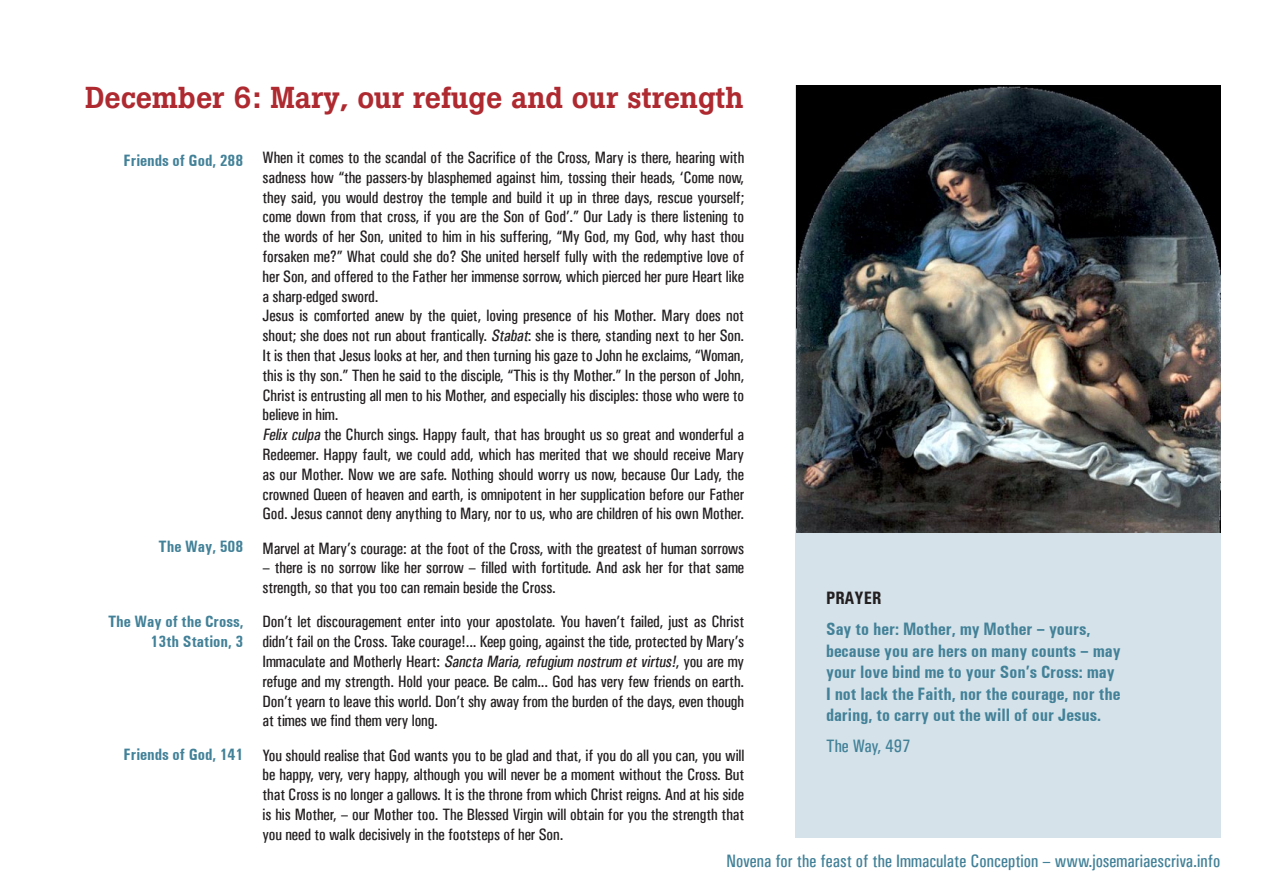
<style>
.page{position:relative;width:1263px;height:893px;background:#fff}
.page>*{position:absolute;margin:0;border:0;box-sizing:border-box;transform-origin:0 0}
.t1{font:500 30px "Boton";color:#ae2a30}
.t2{font:700 condensed 18px/21.6px "Univers";color:#428198}
.t3{font:18px "Univers Condensed";color:#428198}
.t4{font:700 condensed 18px "Univers";color:#231f20}
.t5{font:16.5px/19.8px "Univers Condensed";letter-spacing:-.01em;color:#231f20}
.t6{font:700 condensed 16.5px/19.8px "Univers";color:#428198;text-align:right}
.s1{font-style:italic}
</style>
<div class="page">
<div style="left:795px;top:85px;width:425px;height:753px;background:#d5e2e9"></div>
<img style="left:796px;top:85px;width:424px;height:448px">
<h1 class="t1" style="left:85px;top:79px;width:660px">December 6: Mary, our refuge and our strength</h1>
<p class="t6" style="left:124px;top:150px;width:121px">Friends of God, 288</p>
<p class="t6" style="left:159px;top:537px;width:86px">The Way, 508</p>
<p class="t6" style="left:108px;top:611px;width:137px">The Way of the Cross,<br>13th Station, 3</p>
<p class="t6" style="left:124px;top:744px;width:121px">Friends of God, 141</p>
<p class="t5" style="left:263px;top:147px;width:483px">When it comes to the scandal of the Sacrifice of the Cross, Mary is there, hearing with sadness how “the passers-by blasphemed against him, tossing their heads, ‘Come now, they said, you would destroy the temple and build it up in three days, rescue yourself; come down from that cross, if you are the Son of God’.” Our Lady is there listening to the words of her Son, united to him in his suffering, “My God, my God, why hast thou forsaken me?” What could she do? She united herself fully with the redemptive love of her Son, and offered to the Father her immense sorrow, which pierced her pure Heart like a sharp-edged sword.<br>Jesus is comforted anew by the quiet, loving presence of his Mother. Mary does not shout; she does not run about frantically. <span class="s1">Stabat</span>: she is there, standing next to her Son.<br>It is then that Jesus looks at her, and then turning his gaze to John he exclaims, “Woman, this is thy son.” Then he said to the disciple, “This is thy Mother.” In the person of John, Christ is entrusting all men to his Mother, and especially his disciples: those who were to believe in him.<br><span class="s1">Felixculpa</span>the Church sings. Happy fault, that has brought us so great and wonderful a Redeemer. Happy fault, we could add, which has merited that we should receive Mary as our Mother. Now we are safe. Nothing should worry us now, because Our Lady, the crowned Queen of heaven and earth, is omnipotent in her supplication before our Father God. Jesus cannot deny anything to Mary, nor to us, who are children of his own Mother.</p>
<p class="t5" style="left:263px;top:538px;width:483px">Marvel at Mary’s courage: at the foot of the Cross, with the greatest of human sorrows</p>
<p class="t5" style="left:263px;top:558px;width:483px">– there is no sorrow like her sorrow – filled with fortitude. And ask her for that same strength, so that you too can remain beside the Cross.</p>
<p class="t5" style="left:263px;top:612px;width:483px;text-align:justify">Don’t let discouragement enter into your apostolate. You haven’t failed, just as Christ didn’t fail on the Cross. Take courage!... Keep going, against the tide, protected by Mary’s I m m a c u l a t e a n d M o t h e r l y H e a r t : <span class="s1">SanctaMaria,refugium nostrum etvirtus!</span>, y o u a r e m y refuge and my strength. Hold your peace. Be calm... God has very few friends on earth.<br>Don’t yearn to leave this world. Don’t shy away from the burden of the days, even though at times we find them very long.</p>
<p class="t5" style="left:263px;top:745px;width:483px;text-align:justify">You should realise that God wants you to be glad and that, if you do all you can, you will be happy, very, very happy, although you will never be a moment without the Cross. But that Cross is no longer a gallows. It is the throne from which Christ reigns. And at his side is his Mother, – our Mother too. The Blessed Virgin will obtain for you the strength that you need to walk decisively in the footsteps of her Son.</p>
<p class="t4" style="left:826px;top:587px;width:57px">PRAYER</p>
<p class="t2" style="left:826px;top:618px;width:296px">Say to her: Mother, my Mother – yours, because you are hers on many counts – may your love bind me to your Son’s Cross: may I not lack the Faith, nor the courage, nor the daring, to carry out the will of our Jesus.</p>
<p class="t3" style="left:826px;top:735px;width:86px">The Way, 497</p>
<p class="t3" style="left:726px;top:850px;width:495px">Novena for the feast of the Immaculate Conception – www.josemariaescriva.info</p>
</div>
